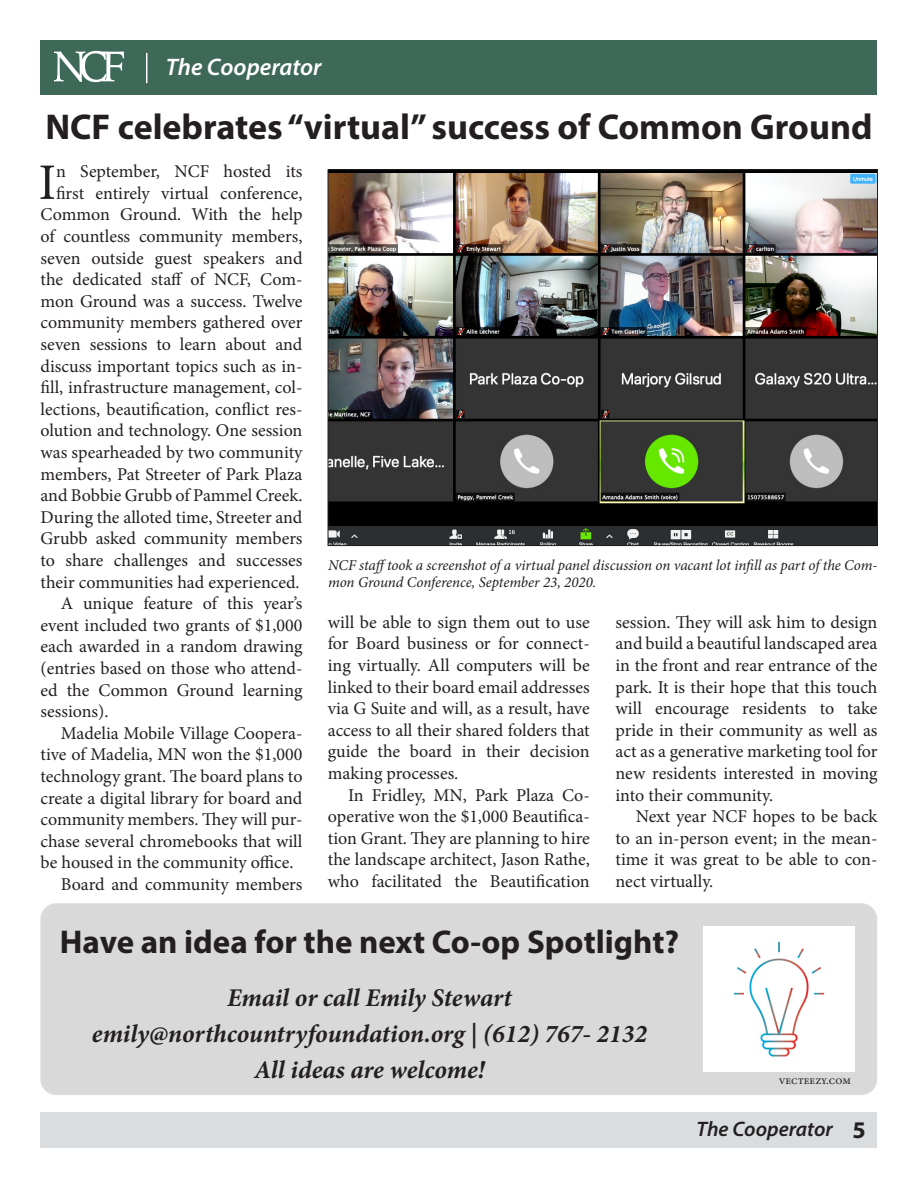
<style>
.page{position:relative;width:918px;height:1188px;background:#fff}
.page>*{position:absolute;margin:0;border:0;box-sizing:border-box;transform-origin:0 0}
.Body{font:51.3px "Minion Pro";color:#231f20}
.Headline_-_Myriad_Pr{font:700 36px "Myriad Pro";color:#231f20}
.Headline_-_Myriad_Pr-2{font:700 33px "Myriad Pro";color:#231f20}
.Subheading{font:italic 700 25.5px "Minion Pro";letter-spacing:-.005em;color:#231f20}
.t1{font:italic 600 24px "Myriad Pro";color:#fff}
.t2{font:700 24px "Myriad Pro";color:#231f20}
.t3{font:italic 600 21px "Myriad Pro";color:#231f20}
.Body-2{font:18px/21.6px "Minion Pro";color:#231f20;text-align:justify}
.t4{font:italic 15px/16.5px "Minion Pro";letter-spacing:-.005em;color:#231f20}
.Photo_Credit{font:12px "Minion Pro";color:#231f20}
</style>
<div class="page">
<div style="left:40px;top:1113px;width:838px;height:35px;background:#dadde0"></div>
<div style="left:41px;top:904px;width:836px;height:190px;background:#d9d9d9;border-radius:15px"></div>
<div style="left:40px;top:903px;width:837px;height:192px;border:2px solid #231f20;border-radius:15px"></div>
<div style="left:40px;top:40px;width:838px;height:55px;background:#3e6857"></div>
<svg style="left:54px;top:51px;width:70px;height:31px"></svg>
<hr style="left:146px;top:53px;width:1px;height:30px;background:#fff">
<img style="left:330px;top:172px;width:546px;height:372px">
<div style="left:704px;top:926px;width:150px;height:145px;background:#fff"></div>
<p class="t1" style="left:166px;top:52px;width:157px">The Cooperator</p>
<p class="Headline_-_Myriad_Pr" style="left:45px;top:104px;width:829px">NCF celebrates “virtual” success of Common Ground</p>
<p class="Body-2" style="left:40px;top:161px;width:264px;text-align:right">n September, NCF hosted its first entirely virtual conference, Common Ground. With the help of countless community members, seven outside guest speakers and the dedicated staff of NCF, Com&shy;mon Ground was a success. Twelve community members gathered over seven sessions to learn about and discuss important topics such as in&shy;fill, infrastructure management, col&shy;lections, beautification, conflict res&shy;olution and technology. One session was spearheaded by two community members, Pat Streeter of Park Plaza and Bobbie Grubb of Pammel Creek.<br>During the alloted time, Streeter and Grubb asked community members to share challenges and successes their communities had experienced.</p>
<p class="Body-2" style="left:40px;top:593px;width:264px;text-indent:20px">A unique feature of this year’s event included two grants of $1,000 each awarded in a random drawing (entries based on those who attend&shy;ed the Common Ground learning sessions).</p>
<p class="Body-2" style="left:40px;top:722px;width:264px;text-indent:20px">Madelia Mobile Village Coopera&shy;tive of Madelia, MN won the $1,000 technology grant. The board plans to create a digital library for board and community members. They will pur&shy;chase several chromebooks that will be housed in the community office.</p>
<p class="Body-2" style="left:61px;top:874px;width:243px">Board and community members</p>
<p class="Body" style="left:39px;top:148px;width:19px">I</p>
<p class="t4" style="left:328px;top:557px;width:551px">NCF stafftook a screenshot of a virtual panel discussion on vacant lot infill as part of the Com&shy;mon Ground Conference, September 23, 2020.</p>
<p class="Body-2" style="left:328px;top:611px;width:264px">will be able to sign them out to use for Board business or for connect&shy;ing virtually. All computers will be linked to their board email addresses via G Suite and will, as a result, have access to all their shared folders that guide the board in their decision making processes.</p>
<p class="Body-2" style="left:328px;top:784px;width:264px;text-indent:20px">In Fridley, MN, Park Plaza Co&shy;operative won the $1,000 Beautifica&shy;tion Grant. They are planning to hire the landscape architect, Jason Rathe, who facilitated the Beautification</p>
<p class="Body-2" style="left:615px;top:611px;width:264px">session. They will ask him to design and build a beautiful landscaped area in the front and rear entrance of the park. It is their hope that this touch will encourage residents to take pride in their community as well as act as a generative marketing tool for new residents interested in moving into their community.</p>
<p class="Body-2" style="left:615px;top:806px;width:264px;text-indent:20px">Next year NCF hopes to be back to an in-person event; in the mean&shy;time it was great to be able to con&shy;nect virtually.</p>
<p class="Headline_-_Myriad_Pr-2" style="left:60px;top:920px;width:621px">Have an idea for the next Co-op Spotlight?</p>
<p class="Subheading" style="left:227px;top:980px;width:286px">Email or call Emily Stewart</p>
<p class="Subheading" style="left:92px;top:1016px;width:557px">emily@northcountryfoundation.org | (612) 767- 2132</p>
<p class="Subheading" style="left:254px;top:1052px;width:232px">All ideas are welcome!</p>
<p class="Photo_Credit" style="left:779px;top:1072px;width:74px">vecteezy.com</p>
<p class="t3" style="left:696px;top:1116px;width:138px">The Cooperator</p>
<p class="t2" style="left:852px;top:1114px;width:15px">5</p>
</div>
